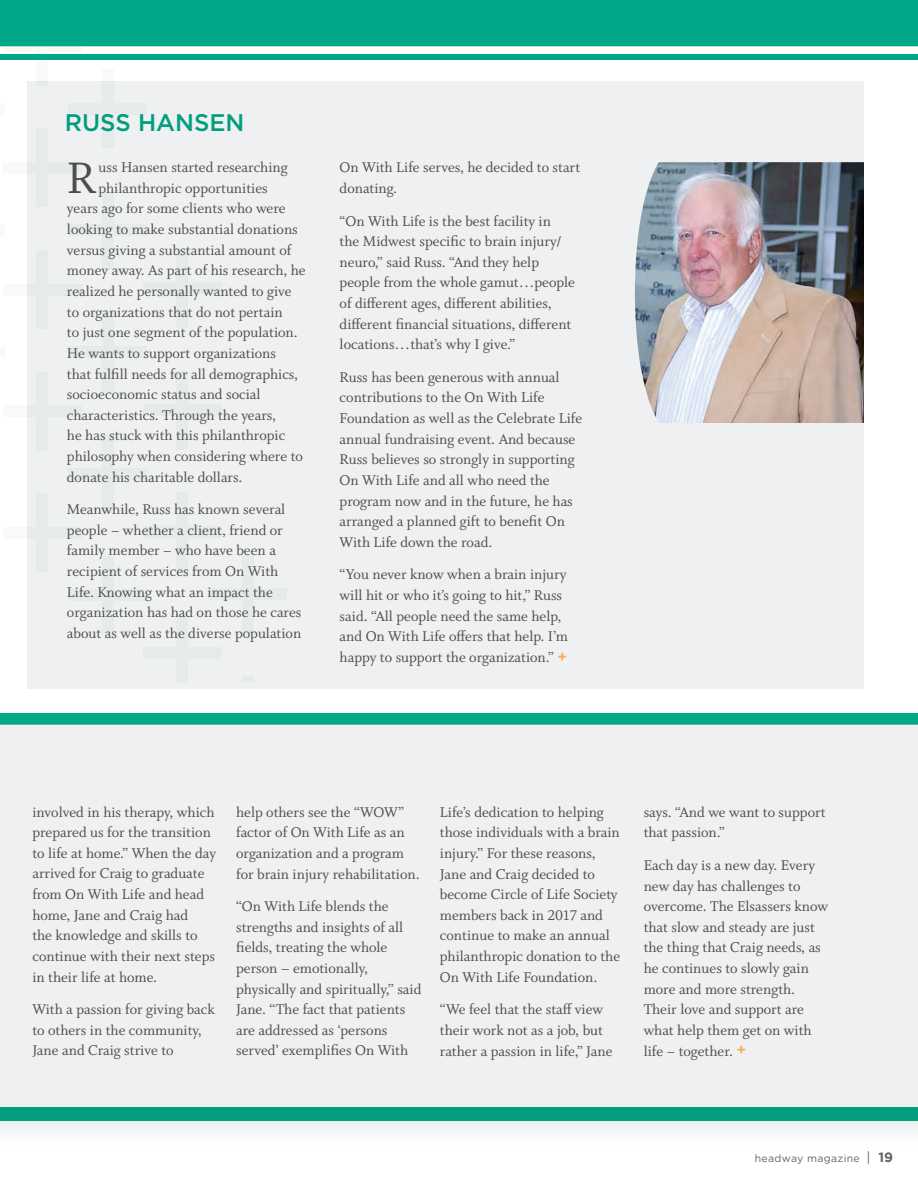
<style>
.page{position:relative;width:918px;height:1188px;background:#fff}
.page>*{position:absolute;margin:0;border:0;box-sizing:border-box;transform-origin:0 0}
.t1{font:49.2px "Whitman";color:#4d4d4f}
.t2{font:500 24px "Gotham";color:#00a887}
.t3{font:15.75px/20.7px "Whitman";color:#4d4d4f}
.t4{font:10.5px "Gotham";letter-spacing:.03em;color:#636466}
.s1{font-family:"Gotham";font-weight:500;font-size:15.3px;color:#faaa46}
.s2{font-size:13.5px}
.s3{font-weight:700;font-size:13.5px}
</style>
<div class="page">
<div style="left:0;top:347px;width:5px;height:11px;background:#f8f9f9"></div>
<div style="left:0;top:225px;width:5px;height:11px;background:#f8f9f9"></div>
<div style="left:0;top:103px;width:5px;height:11px;background:#f8f9f9"></div>
<div style="left:3px;top:527px;width:79px;height:12px;background:#f8f9f9"></div>
<div style="left:3px;top:406px;width:79px;height:11px;background:#f8f9f9"></div>
<div style="left:3px;top:284px;width:79px;height:11px;background:#f8f9f9"></div>
<div style="left:3px;top:162px;width:79px;height:12px;background:#f8f9f9"></div>
<div style="left:27px;top:81px;width:837px;height:607px;background:#eef0f1"></div>
<div style="left:0;top:710px;width:918px;height:442px;background:#006350;opacity:.17"></div>
<div style="left:0;top:725px;width:918px;height:382px;background:#eef0f1"></div>
<div style="left:0;top:0;width:918px;height:47px;background:#00a887"></div>
<div style="left:0;top:54px;width:918px;height:6px;background:#00a887"></div>
<img style="left:635px;top:162px;width:229px;height:261px">
<h2 class="t2" style="left:65px;top:106px;width:181px">RUSS HANSEN</h2>
<h1 class="t1" style="left:67px;top:151px;width:31px">R</h1>
<p class="t3" style="left:99px;top:157px;width:191px">uss Hansen started researching</p>
<p class="t3" style="left:99px;top:178px;width:171px">philanthropic opportunities</p>
<p class="t3" style="left:67px;top:199px;width:220px">years ago for some clients who were</p>
<p class="t3" style="left:67px;top:219px;width:232px">looking to make substantial donations</p>
<p class="t3" style="left:67px;top:240px;width:226px">versus giving a substantial amount of</p>
<p class="t3" style="left:67px;top:261px;width:240px">money away. As part of his research, he</p>
<p class="t3" style="left:67px;top:281px;width:226px">realized he personally wanted to give</p>
<p class="t3" style="left:67px;top:302px;width:217px">to organizations that do not pertain</p>
<p class="t3" style="left:67px;top:322px;width:232px">to just one segment of the population.</p>
<p class="t3" style="left:67px;top:343px;width:211px">He wants to support organizations</p>
<p class="t3" style="left:67px;top:364px;width:233px">that fulfill needs for all demographics,</p>
<p class="t3" style="left:67px;top:384px;width:195px">socioeconomic status and social</p>
<p class="t3" style="left:67px;top:405px;width:211px">characteristics. Through the years,</p>
<p class="t3" style="left:67px;top:426px;width:220px">he has stuck with this philanthropic</p>
<p class="t3" style="left:67px;top:446px;width:238px">philosophy when considering where to</p>
<p class="t3" style="left:67px;top:467px;width:177px">donate his charitable dollars.</p>
<p class="t3" style="left:67px;top:499px;width:236px">Meanwhile, Russ has known several people – whether a client, friend or family member – who have been a recipient of services from On With Life. Knowing what an impact the organization has had on those he cares about as well as the diverse population</p>
<p class="t3" style="left:340px;top:158px;width:242px">On With Life serves, he decided to start donating.</p>
<p class="t3" style="left:340px;top:211px;width:237px">“On With Life is the best facility in<br>the Midwest specific to brain injury/ neuro,” said Russ. “And they help people from the whole gamut…people of different ages, different abilities, different financial situations, different locations…that’s why I give.”</p>
<p class="t3" style="left:340px;top:367px;width:244px">Russ has been generous with annual contributions to the On With Life Foundation as well as the Celebrate Life annual fundraising event. And because Russ believes so strongly in supporting On With Life and all who need the program now and in the future, he has arranged a planned gift to benefit On With Life down the road.</p>
<p class="t3" style="left:340px;top:565px;width:230px">“You never know when a brain injury will hit or who it’s going to hit,” Russ said. “All people need the same help, and On With Life offers that help. I’m happy to support the organization.” <span class="s1">+</span></p>
<p class="t3" style="left:32px;top:802px;width:185px">involved in his therapy, which prepared us for the transition to life at home.” When the day arrived for Craig to graduate from On With Life and head home, Jane and Craig had<br>the knowledge and skills to continue with their next steps in their life at home.</p>
<p class="t3" style="left:32px;top:999px;width:184px">With a passion for giving back to others in the community,<br>Jane and Craig strive to</p>
<p class="t3" style="left:236px;top:802px;width:185px">help others see the “WOW” factor of On With Life as an organization and a program for brain injury rehabilitation.</p>
<p class="t3" style="left:236px;top:896px;width:187px">“On With Life blends the strengths and insights of all fields, treating the whole person – emotionally, physically and spiritually,” said<br>Jane. “The fact that patients are addressed as ‘persons served’ exemplifies On With</p>
<p class="t3" style="left:440px;top:802px;width:182px">Life’s dedication to helping those individuals with a brain injury.” For these reasons,<br>Jane and Craig decided to become Circle of Life Society members back in 2017 and continue to make an annual philanthropic donation to the<br>On With Life Foundation.</p>
<p class="t3" style="left:440px;top:999px;width:174px">“We feel that the staff view their work not as a job, but rather a passion in life,” Jane</p>
<p class="t3" style="left:644px;top:802px;width:183px">says. “And we want to support that passion.”</p>
<p class="t3" style="left:644px;top:855px;width:186px">Each day is a new day. Every new day has challenges to overcome. The Elsassers know that slow and steady are just the thing that Craig needs, as he continues to slowly gain more and more strength.<br>Their love and support are what help them get on with life – together. <span class="s1">+</span></p>
<p class="t4" style="left:755px;top:1151px;width:140px">headway magazine <span class="s2">|</span> <span class="s3">19</span></p>
</div>
